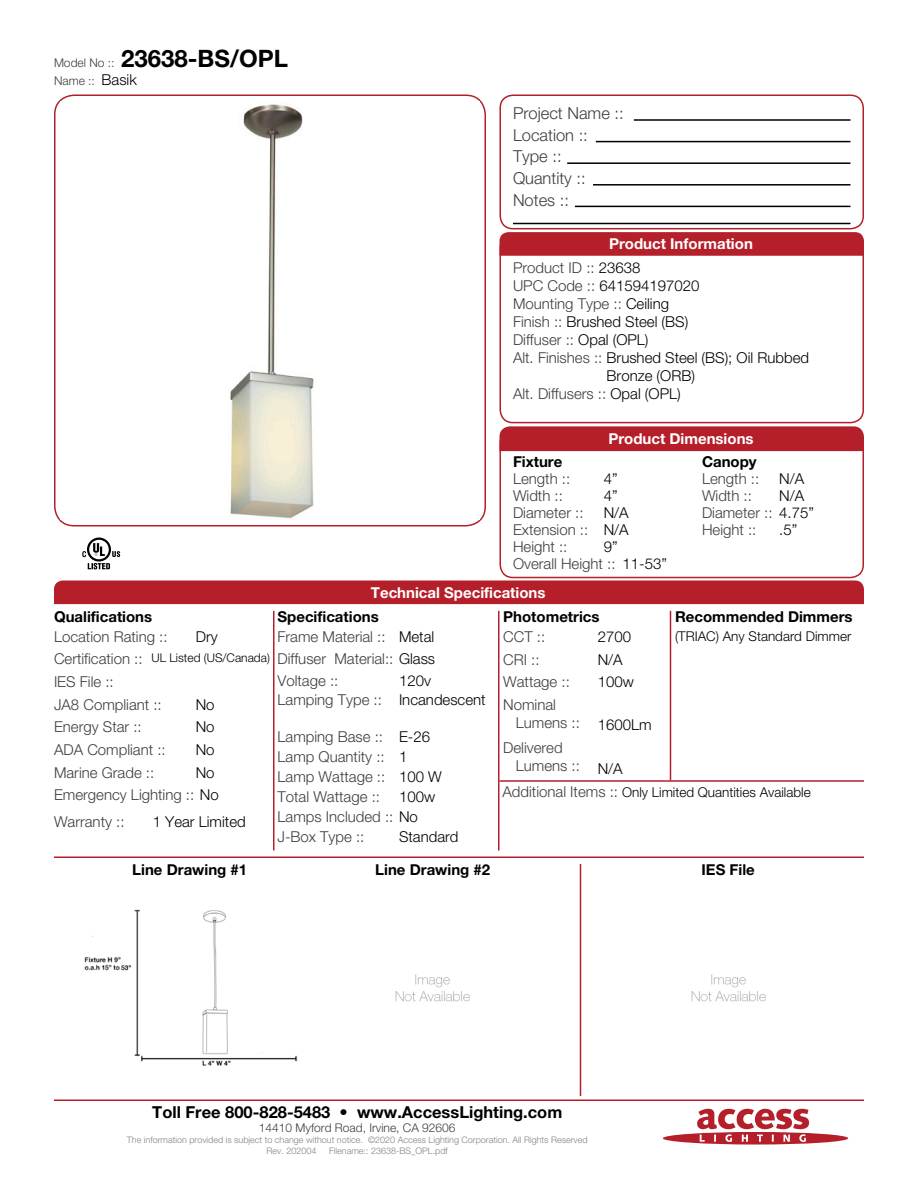
<style>
.page{position:relative;width:918px;height:1188px;background:#fff}
.page>*{position:absolute;margin:0;border:0;box-sizing:border-box;transform-origin:0 0}
.t1{font:700 24px "Helvetica Neue LT Std";color:#000001}
.Left_Justify{font:300 16.5px "Helvetica Neue LT Std";color:#3e3e3f}
.t2{font:700 16.5px "Helvetica Neue LT Std";color:#000001}
.Left_Justify-2{font:300 15px/18px "Helvetica Neue LT Std";color:#3e3e3f}
.Left_Justify-3{font:300 15px/18px "Helvetica Neue LT Std";color:#000001}
.Left_Justify-4{font:700 15px "Helvetica Neue LT Std";color:#000001}
.t3{font:700 15px "Helvetica Neue LT Std";color:#fff}
.Left_Justify-5{font:300 13.5px "Helvetica Neue LT Std";color:#000001}
.t4{font:300 12px "Helvetica Neue LT Std";color:#3e3e3f}
.Left_Justify-6{font:300 12px "Helvetica Neue LT Std";color:#000001}
.t5{font:300 9px "Helvetica Neue LT Std";color:#808285}
.s1{font-weight:300;font-size:12px;color:#3e3e3f}
.s2{font-size:15px;color:#000001}
.s3{color:#000001}
.s4{color:#3e3e3f}
.s5{font-size:15px;color:#3e3e3f}
</style>
<div class="page">
<svg style="left:663px;top:1109px;width:185px;height:36px"></svg>
<div style="left:499px;top:94px;width:365px;height:135px;border:2px solid #b41f2a;border-radius:13px"></div>
<div style="left:499px;top:235px;width:365px;height:188px;border:2px solid #b41f2a;border-radius:13px"></div>
<div style="left:499px;top:430px;width:365px;height:148px;border:2px solid #b41f2a;border-radius:13px"></div>
<hr style="left:634px;top:119px;width:217px;height:2px;background:#000001">
<hr style="left:596px;top:141px;width:254px;height:1px;background:#000001">
<hr style="left:593px;top:184px;width:258px;height:2px;background:#000001">
<hr style="left:567px;top:162px;width:283px;height:2px;background:#000001">
<hr style="left:575px;top:206px;width:275px;height:1px;background:#000001">
<hr style="left:513px;top:223px;width:337px;height:1px;background:#000001">
<svg style="left:500px;top:232px;width:364px;height:24px;background:#b5232d"></svg>
<div style="left:500px;top:426px;width:364px;height:25px;background:#b41f2a"></div>
<div style="left:54px;top:580px;width:810px;height:24px;background:#b41f2a"></div>
<hr style="left:54px;top:856px;width:810px;height:2px;background:#b41f2a">
<hr style="left:54px;top:1100px;width:810px;height:1px;background:#b41f2a">
<hr style="left:670px;top:611px;width:1px;height:170px;background:#b41f2a">
<hr style="left:580px;top:864px;width:1px;height:232px;background:#b41f2a">
<hr style="left:498px;top:611px;width:2px;height:239px;background:#b41f2a">
<hr style="left:273px;top:611px;width:1px;height:239px;background:#b41f2a">
<div style="left:54px;top:94px;width:432px;height:432px;border:2px solid #b41f2a;border-radius:20px"></div>
<hr style="left:500px;top:780px;width:364px;height:2px;background:#b41f2a">
<img style="left:61px;top:104px;width:418px;height:416px">
<svg style="left:82px;top:538px;width:39px;height:32px"></svg>
<img style="left:84px;top:909px;width:214px;height:157px">
<img style="left:395px;top:974px;width:75px;height:28px">
<img style="left:691px;top:974px;width:75px;height:28px">
<p class="t1" style="left:54px;top:44px;width:235px"><span class="s1">Model No ::</span> 23638-BS/OPL</p>
<p class="t4" style="left:54px;top:73px;width:84px">Name :: <span class="s2">Basik</span></p>
<p class="Left_Justify" style="left:513px;top:103px;width:112px">Project Name ::</p>
<p class="Left_Justify" style="left:513px;top:125px;width:76px">Location ::</p>
<p class="Left_Justify" style="left:513px;top:146px;width:50px">Type ::</p>
<p class="Left_Justify" style="left:513px;top:168px;width:74px">Quantity ::</p>
<p class="Left_Justify" style="left:513px;top:190px;width:57px">Notes ::</p>
<p class="t3" style="left:609px;top:235px;width:145px">Product Information</p>
<p class="Left_Justify-2" style="left:513px;top:259px;width:129px">Product ID :: <span class="s3">23638</span></p>
<p class="Left_Justify-3" style="left:513px;top:277px;width:188px"><span class="s4">UPC Code ::</span> 641594197020</p>
<p class="Left_Justify-2" style="left:513px;top:295px;width:158px">Mounting Type :: <span class="s3">Ceiling</span></p>
<p class="Left_Justify-3" style="left:513px;top:313px;width:177px"><span class="s4">Finish ::</span> Brushed Steel (BS)</p>
<p class="Left_Justify-2" style="left:513px;top:331px;width:137px">Diffuser :: <span class="s3">Opal (OPL)</span></p>
<p class="Left_Justify-3" style="left:607px;top:349px;width:204px;text-indent:-94px"><span class="s4">Alt. Finishes ::</span> Brushed Steel (BS); Oil Rubbed<br>Bronze (ORB)</p>
<p class="Left_Justify-2" style="left:513px;top:385px;width:169px">Alt. Diffusers :: <span class="s3">Opal (OPL)</span></p>
<p class="t3" style="left:608px;top:429px;width:147px">Product Dimensions</p>
<p class="Left_Justify-4" style="left:513px;top:453px;width:51px">Fixture</p>
<p class="Left_Justify-4" style="left:702px;top:453px;width:56px">Canopy</p>
<p class="Left_Justify-2" style="left:513px;top:470px;width:59px">Length ::</p>
<p class="Left_Justify-3" style="left:604px;top:470px;width:15px">4”</p>
<p class="Left_Justify-2" style="left:702px;top:470px;width:59px">Length ::</p>
<p class="Left_Justify-3" style="left:779px;top:470px;width:27px">N/A</p>
<p class="Left_Justify-2" style="left:513px;top:487px;width:51px">Width ::</p>
<p class="Left_Justify-2" style="left:513px;top:537px;width:56px">Height ::</p>
<p class="Left_Justify-3" style="left:779px;top:487px;width:27px">N/A</p>
<p class="Left_Justify-3" style="left:604px;top:487px;width:15px">4”</p>
<p class="Left_Justify-3" style="left:604px;top:537px;width:15px">9”</p>
<p class="Left_Justify-2" style="left:702px;top:487px;width:51px">Width ::</p>
<p class="Left_Justify-3" style="left:604px;top:503px;width:27px">N/A</p>
<p class="Left_Justify-2" style="left:702px;top:503px;width:113px">Diameter :: <span class="s3">4.75”</span></p>
<p class="Left_Justify-3" style="left:604px;top:520px;width:27px">N/A</p>
<p class="Left_Justify-3" style="left:779px;top:520px;width:20px">.5”</p>
<p class="Left_Justify-2" style="left:513px;top:503px;width:72px">Diameter ::</p>
<p class="Left_Justify-2" style="left:513px;top:520px;width:77px">Extension ::</p>
<p class="Left_Justify-2" style="left:702px;top:520px;width:56px">Height ::</p>
<p class="Left_Justify-2" style="left:513px;top:554px;width:104px">Overall Height ::</p>
<p class="Left_Justify-3" style="left:622px;top:554px;width:46px">11-53”</p>
<p class="t3" style="left:371px;top:583px;width:176px">Technical Specifications</p>
<p class="Left_Justify-4" style="left:54px;top:607px;width:100px">Qualifications</p>
<p class="Left_Justify-4" style="left:503px;top:607px;width:98px">Photometrics</p>
<p class="Left_Justify-4" style="left:675px;top:607px;width:179px">Recommended Dimmers</p>
<p class="Left_Justify-4" style="left:278px;top:607px;width:103px">Specifications</p>
<p class="Left_Justify-3" style="left:196px;top:627px;width:23px">Dry</p>
<p class="Left_Justify-3" style="left:598px;top:627px;width:35px">2700</p>
<p class="Left_Justify-5" style="left:675px;top:628px;width:178px">(TRIAC) Any Standard Dimmer</p>
<p class="Left_Justify-3" style="left:598px;top:650px;width:27px">N/A</p>
<p class="Left_Justify-3" style="left:598px;top:673px;width:38px">100w</p>
<p class="Left_Justify-3" style="left:598px;top:716px;width:55px">1600Lm</p>
<p class="Left_Justify-3" style="left:598px;top:759px;width:27px">N/A</p>
<p class="Left_Justify-2" style="left:54px;top:627px;width:115px">Location Rating ::</p>
<p class="Left_Justify-2" style="left:503px;top:627px;width:43px">CCT ::</p>
<p class="Left_Justify-2" style="left:503px;top:650px;width:38px">CRI ::</p>
<p class="Left_Justify-2" style="left:503px;top:673px;width:68px">Wattage ::</p>
<p class="Left_Justify-2" style="left:516px;top:695px;width:66px;text-indent:-13px">Nominal<br>Lumens ::</p>
<p class="Left_Justify-2" style="left:516px;top:738px;width:66px;text-indent:-13px">Delivered<br>Lumens ::</p>
<p class="Left_Justify-2" style="left:278px;top:627px;width:110px">Frame Material ::</p>
<p class="Left_Justify-2" style="left:278px;top:671px;width:62px">Voltage ::</p>
<p class="Left_Justify-3" style="left:399px;top:627px;width:37px">Metal</p>
<p class="Left_Justify-3" style="left:399px;top:671px;width:33px">120v</p>
<p class="Left_Justify-2" style="left:54px;top:650px;width:90px">Certification ::</p>
<p class="Left_Justify-2" style="left:54px;top:695px;width:109px">JA8 Compliant ::</p>
<p class="Left_Justify-2" style="left:278px;top:650px;width:159px">Diffuser Material:: <span class="s3">Glass</span></p>
<p class="Left_Justify-2" style="left:278px;top:691px;width:106px">Lamping Type ::</p>
<p class="Left_Justify-2" style="left:278px;top:727px;width:107px">Lamping Base ::</p>
<p class="Left_Justify-2" style="left:278px;top:747px;width:109px">Lamp Quantity ::</p>
<p class="Left_Justify-2" style="left:278px;top:767px;width:109px">Lamp Wattage ::</p>
<p class="Left_Justify-2" style="left:278px;top:787px;width:104px">Total Wattage ::</p>
<p class="Left_Justify-2" style="left:278px;top:808px;width:142px">Lamps Included :: <span class="s3">No</span></p>
<p class="Left_Justify-2" style="left:278px;top:828px;width:88px">J-Box Type ::</p>
<p class="Left_Justify-6" style="left:152px;top:651px;width:120px">UL Listed (US/Canada)</p>
<p class="Left_Justify-3" style="left:196px;top:695px;width:20px">No</p>
<p class="Left_Justify-3" style="left:196px;top:718px;width:20px">No</p>
<p class="Left_Justify-3" style="left:196px;top:740px;width:20px">No</p>
<p class="Left_Justify-3" style="left:196px;top:763px;width:20px">No</p>
<p class="Left_Justify-2" style="left:54px;top:673px;width:61px">IES File ::</p>
<p class="Left_Justify-2" style="left:54px;top:718px;width:89px">Energy Star ::</p>
<p class="Left_Justify-2" style="left:54px;top:740px;width:113px">ADA Compliant ::</p>
<p class="Left_Justify-2" style="left:54px;top:763px;width:102px">Marine Grade ::</p>
<p class="Left_Justify-2" style="left:54px;top:786px;width:166px">Emergency Lighting :: <span class="s3">No</span></p>
<p class="Left_Justify-3" style="left:399px;top:691px;width:88px">Incandescent</p>
<p class="Left_Justify-3" style="left:399px;top:727px;width:33px">E-26</p>
<p class="Left_Justify-3" style="left:399px;top:747px;width:10px">1</p>
<p class="Left_Justify-3" style="left:399px;top:767px;width:44px">100 W</p>
<p class="Left_Justify-3" style="left:399px;top:787px;width:38px">100w</p>
<p class="Left_Justify-5" style="left:502px;top:784px;width:310px"><span class="s5">Additional Items ::</span> Only Limited Quantities Available</p>
<p class="Left_Justify-2" style="left:54px;top:813px;width:72px">Warranty ::</p>
<p class="Left_Justify-3" style="left:153px;top:813px;width:95px">1 Year Limited</p>
<p class="Left_Justify-3" style="left:399px;top:828px;width:61px">Standard</p>
<p class="Left_Justify-4" style="left:132px;top:860px;width:116px">Line Drawing #1</p>
<p class="Left_Justify-4" style="left:375px;top:860px;width:116px">Line Drawing #2</p>
<p class="Left_Justify-4" style="left:702px;top:860px;width:55px">IES File</p>
<p class="t2" style="left:152px;top:1101px;width:412px">Toll Free 800-828-5483 • www.AccessLighting.com</p>
<p class="t4" style="left:259px;top:1120px;width:198px">14410 Myford Road, Irvine, CA 92606</p>
<p class="t5" style="left:127px;top:1134px;width:462px">The information provided is subject to change without notice. ©2020 Access Lighting Corporation. All Rights Reserved</p>
<p class="t5" style="left:267px;top:1145px;width:51px">Rev. 202004</p>
<p class="t5" style="left:329px;top:1145px;width:120px">Filename:: 23638-BS_OPL.pdf</p>
</div>
